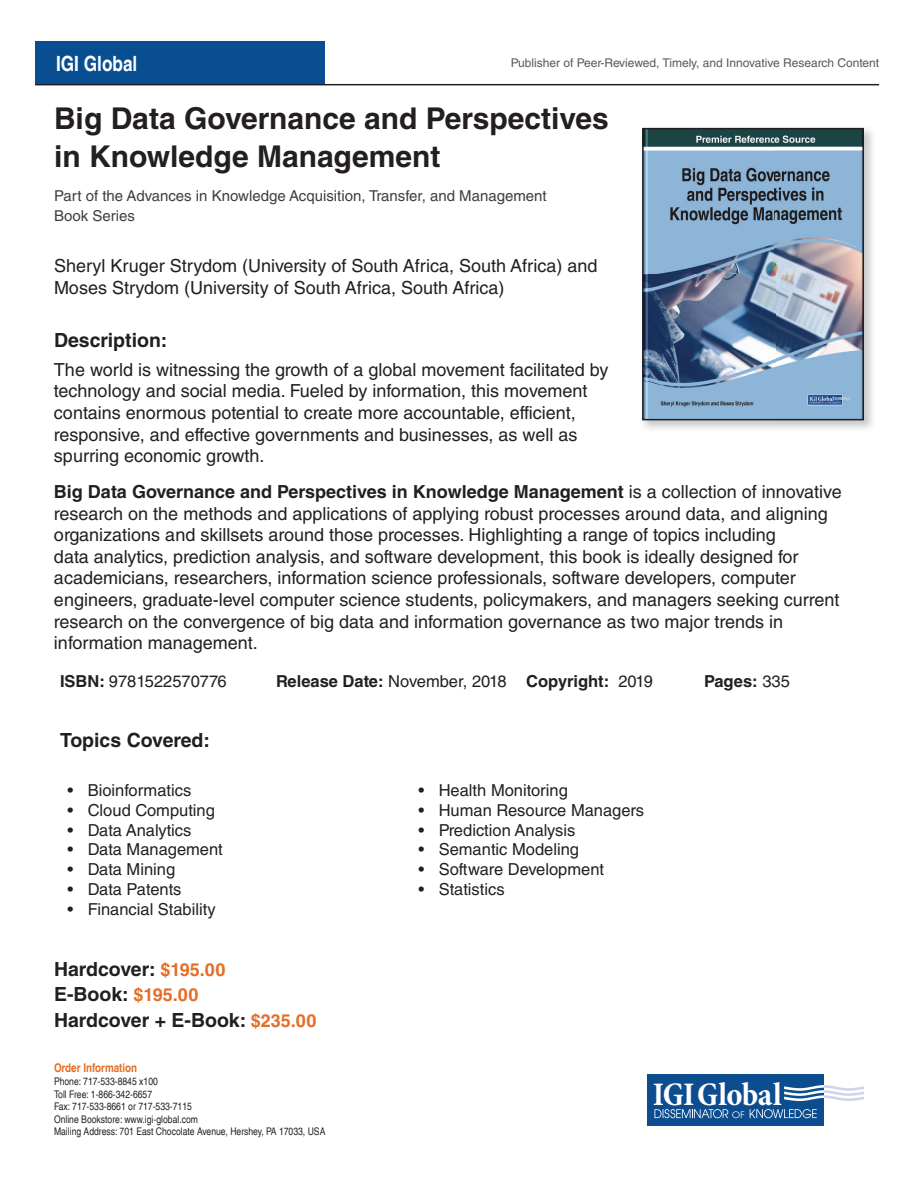
<style>
.page{position:relative;width:918px;height:1188px;background:#fff}
.page>*{position:absolute;margin:0;border:0;box-sizing:border-box;transform-origin:0 0}
.t1{font:700 condensed 33.3px "Minion Pro";letter-spacing:-.015em;color:#fff}
.t2{font:700 30px/37.5px "Helvetica LT Std";color:#231f20}
.t3{font:700 condensed 21px "Helvetica LT";color:#fff}
.t4{font:700 19.5px/25.5px "Helvetica LT Std";color:#231f20}
.t5{font:18px/21.6px "Helvetica LT Std";color:#231f20}
.t6{font:16.5px "Helvetica LT Std";color:#231f20}
.t7{font:700 16.5px "Helvetica LT Std";color:#231f20}
.t8{font:15px/19.5px "Helvetica LT Std";color:#3e3e3f}
.t9{font:12px "Helvetica LT Std";color:#57585a}
.t10{font:700 condensed 12px "Helvetica LT";color:#e56d25}
.t11{font:condensed 10.5px/12.6px "Helvetica LT";color:#231f20}
.s1{font-weight:700}
.s2{font-weight:400}
.s3{font-size:18px;color:#e56d25}
</style>
<div class="page">
<div style="left:35px;top:41px;width:290px;height:44px;background:#094e91"></div>
<svg style="left:647px;top:1125px;width:177px;height:1px"></svg>
<div style="left:647px;top:1074px;width:177px;height:51px;background:#0c4d90"></div>
<svg style="left:654px;top:1109px;width:90px;height:9px"></svg>
<svg style="left:750px;top:1109px;width:67px;height:9px"></svg>
<svg style="left:784px;top:1085px;width:80px;height:16px"></svg>
<hr style="left:35px;top:84px;width:844px;height:1px;background:#231f20">
<img style="left:645px;top:131px;width:216px;height:286px">
<div style="left:642px;top:128px;width:222px;height:292px;border:2px solid #231f20"></div>
<p class="t3" style="left:56px;top:50px;width:83px">IGI Global</p>
<p class="t9" style="left:511px;top:56px;width:370px">Publisher of Peer-Reviewed, Timely, and Innovative Research Content</p>
<h2 class="t2" style="left:54px;top:99px;width:556px">Big Data Governance and Perspectives in Knowledge Management</h2>
<p class="t8" style="left:54px;top:186px;width:494px">Part of the Advances in Knowledge Acquisition, Transfer, and Management<br>Book Series</p>
<p class="t5" style="left:54px;top:254px;width:545px;line-height:22.5px">Sheryl Kruger Strydom (University of South Africa, South Africa) and<br>Moses Strydom (University of South Africa, South Africa)</p>
<p class="t4" style="left:54px;top:328px;width:115px">Description:</p>
<p class="t5" style="left:54px;top:359px;width:556px">The world is witnessing the growth of a global movement facilitated by technology and social media. Fueled by information, this movement contains enormous potential to create more accountable, efficient, responsive, and effective governments and businesses, as well as spurring economic growth.</p>
<p class="t5" style="left:54px;top:481px;width:789px"><span class="s1">Big Data Governance and Perspectives in Knowledge Management</span> is a collection of innovative research on the methods and applications of applying robust processes around data, and aligning organizations and skillsets around those processes. Highlighting a range of topics including<br>data analytics, prediction analysis, and software development, this book is ideally designed for academicians, researchers, information science professionals, software developers, computer engineers, graduate-level computer science students, policymakers, and managers seeking current research on the convergence of big data and information governance as two major trends in information management.</p>
<p class="t6" style="left:60px;top:671px;width:168px"><span class="s1">ISBN:</span> 9781522570776</p>
<p class="t7" style="left:276px;top:671px;width:379px">Release Date: <span class="s2">November, 2018</span> Copyright: <span class="s2">2019</span></p>
<p class="t7" style="left:704px;top:671px;width:87px">Pages: <span class="s2">335</span></p>
<p class="t4" style="left:60px;top:727px;width:152px">Topics Covered:</p>
<p class="t6" style="left:68px;top:781px;width:125px">• Bioinformatics</p>
<p class="t6" style="left:68px;top:800px;width:149px">• Cloud Computing</p>
<p class="t6" style="left:68px;top:820px;width:125px">• Data Analytics</p>
<p class="t6" style="left:68px;top:840px;width:157px">• Data Management</p>
<p class="t6" style="left:68px;top:860px;width:109px">• Data Mining</p>
<p class="t6" style="left:68px;top:880px;width:116px">• Data Patents</p>
<p class="t6" style="left:68px;top:899px;width:150px">• Financial Stability</p>
<p class="t4" style="left:54px;top:956px;width:264px">Hardcover: <span class="s3">$195.00<br></span>E-Book: <span class="s3">$195.00<br></span>Hardcover + E-Book: <span class="s3">$235.00</span></p>
<p class="t10" style="left:54px;top:1061px;width:85px">Order Information</p>
<p class="t11" style="left:54px;top:1075px;width:273px">Phone: 717-533-8845 x100<br>Toll Free: 1-866-342-6657<br>Fax: 717-533-8661 or 717-533-7115<br>Online Bookstore: www.igi-global.com<br>Mailing Address: 701 East Chocolate Avenue, Hershey, PA 17033, USA</p>
<p class="t6" style="left:418px;top:781px;width:151px">• Health Monitoring</p>
<p class="t6" style="left:418px;top:800px;width:227px">• Human Resource Managers</p>
<p class="t6" style="left:418px;top:820px;width:158px">• Prediction Analysis</p>
<p class="t6" style="left:418px;top:840px;width:162px">• Semantic Modeling</p>
<p class="t6" style="left:418px;top:860px;width:187px">• Software Development</p>
<p class="t6" style="left:418px;top:880px;width:88px">• Statistics</p>
<h1 class="t1" style="left:653px;top:1071px;width:130px">IGIGlobal</h1>
</div>
